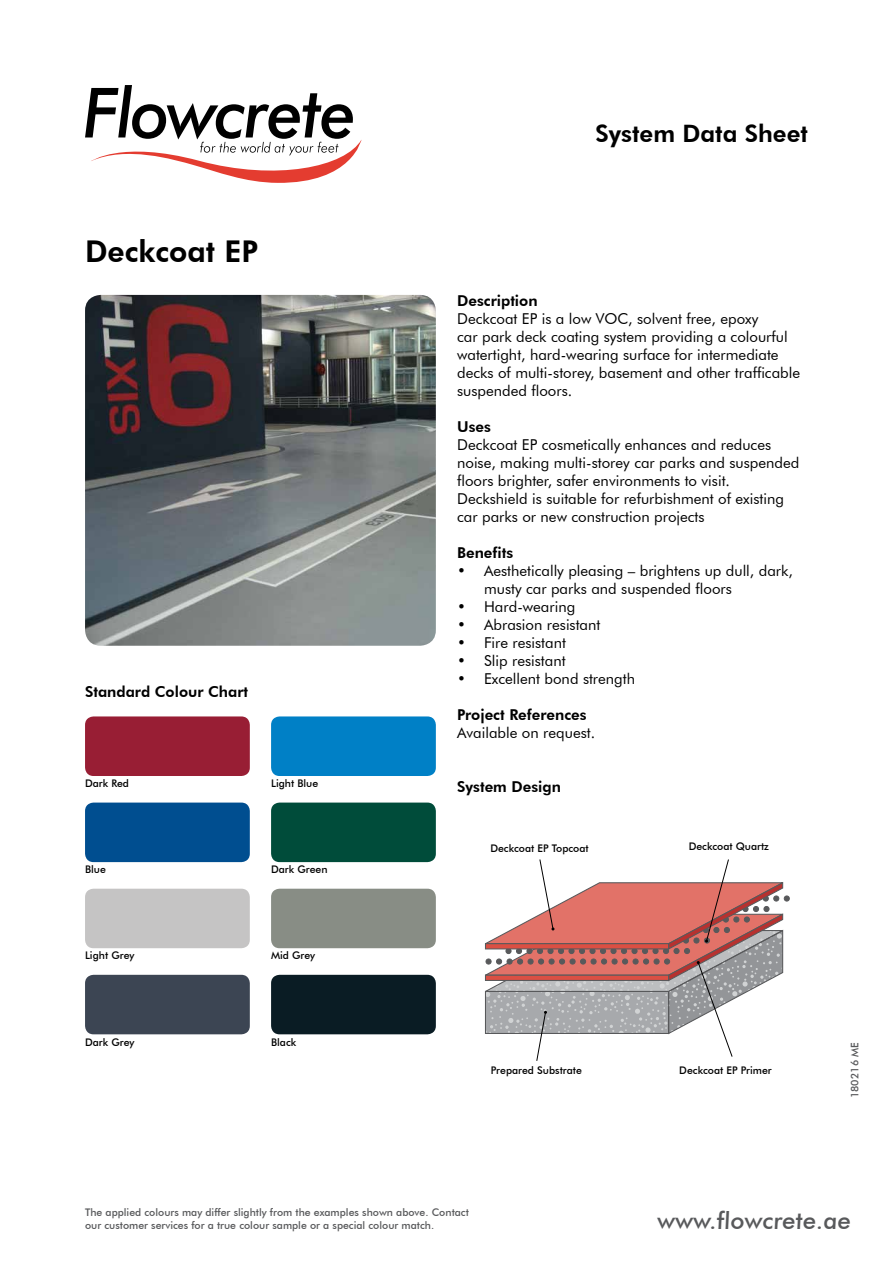
<style>
.page{position:relative;width:893px;height:1263px;background:#fff}
.page>*{position:absolute;margin:0;border:0;box-sizing:border-box;transform-origin:0 0}
.t1{font:800 30px "Futura BT";color:#000}
.t2{font:500 24px "Futura BT";color:#58595b}
.t3{font:800 24px "Futura BT";color:#000}
.t4{font:15px/18px "Futura BT";color:#000}
.t5{font:800 15px "Futura BT";color:#000}
.t6{font:500 10.5px/12.6px "Futura BT";color:#58595b}
.t7{font:500 10.5px "Futura BT";color:#000}
</style>
<div class="page">
<div style="left:271px;top:802px;width:165px;height:60px;background:#004c3a;border-radius:9px"></div>
<div style="left:85px;top:802px;width:165px;height:60px;background:#004e90;border-radius:9px"></div>
<div style="left:85px;top:716px;width:165px;height:60px;background:#981e34;border-radius:9px"></div>
<div style="left:85px;top:889px;width:165px;height:59px;background:#c5c4c4;border-radius:9px"></div>
<div style="left:85px;top:975px;width:165px;height:59px;background:#3c4553;border-radius:9px"></div>
<div style="left:271px;top:716px;width:165px;height:60px;background:#0080c6;border-radius:9px"></div>
<div style="left:271px;top:889px;width:165px;height:59px;background:#888d85;border-radius:9px"></div>
<div style="left:271px;top:975px;width:165px;height:59px;background:#0a1c24;border-radius:9px"></div>
<svg style="left:85px;top:85px;width:276px;height:98px"></svg>
<img style="left:85px;top:295px;width:351px;height:351px">
<svg style="left:485px;top:859px;width:305px;height:202px"></svg>
<h1 class="t1" style="left:85px;top:233px;width:175px">Deckcoat EP</h1>
<p class="t5" style="left:85px;top:683px;width:165px">Standard Colour Chart</p>
<p class="t7" style="left:85px;top:777px;width:45px">Dark Red</p>
<p class="t7" style="left:271px;top:777px;width:49px">Light Blue</p>
<p class="t7" style="left:85px;top:863px;width:22px">Blue</p>
<p class="t7" style="left:271px;top:863px;width:58px">Dark Green</p>
<p class="t7" style="left:85px;top:949px;width:51px">Light Grey</p>
<p class="t7" style="left:85px;top:1035px;width:51px">Dark Grey</p>
<p class="t7" style="left:271px;top:949px;width:46px">Mid Grey</p>
<p class="t7" style="left:271px;top:1035px;width:27px">Black</p>
<h2 class="t3" style="left:595px;top:118px;width:214px">System Data Sheet</h2>
<p class="t5" style="left:457px;top:292px;width:82px">Description</p>
<p class="t4" style="left:457px;top:310px;width:345px">Deckcoat EP is a low VOC, solvent free, epoxy<br>car park deck coating system providing a colourful watertight, hard-wearing surface for intermediate decks of multi-storey, basement and other trafficable suspended floors.</p>
<p class="t5" style="left:457px;top:418px;width:35px">Uses</p>
<p class="t4" style="left:457px;top:436px;width:344px">Deckcoat EP cosmetically enhances and reduces noise, making multi-storey car parks and suspended floors brighter, safer environments to visit.<br>Deckshield is suitable for refurbishment of existing car parks or new construction projects</p>
<p class="t5" style="left:457px;top:544px;width:58px">Benefits</p>
<p class="t4" style="left:484px;top:562px;width:310px;text-indent:-27px">• Aesthetically pleasing – brightens up dull, dark, musty car parks and suspended floors</p>
<p class="t4" style="left:457px;top:598px;width:120px">• Hard-wearing</p>
<p class="t4" style="left:457px;top:616px;width:145px">• Abrasion resistant</p>
<p class="t4" style="left:457px;top:634px;width:110px">• Fire resistant</p>
<p class="t4" style="left:457px;top:652px;width:110px">• Slip resistant</p>
<p class="t4" style="left:457px;top:670px;width:179px">• Excellent bond strength</p>
<p class="t5" style="left:457px;top:706px;width:131px">Project References</p>
<p class="t4" style="left:457px;top:724px;width:139px">Available on request.</p>
<p class="t5" style="left:457px;top:778px;width:105px">System Design</p>
<p class="t7" style="left:490px;top:841px;width:100px">Deckcoat EP Topcoat</p>
<p class="t7" style="left:689px;top:840px;width:82px">Deckcoat Quartz</p>
<p class="t7" style="left:491px;top:1064px;width:93px">Prepared Substrate</p>
<p class="t7" style="left:679px;top:1064px;width:94px">Deckcoat EP Primer</p>
<p class="t6" style="left:848px;top:1098px;width:57px;rotate:-90deg">180216 ME</p>
<p class="t6" style="left:85px;top:1206px;width:385px">The applied colours may differ slightly from the examples shown above. Contact our customer services for a true colour sample or a special colour match.</p>
<h2 class="t2" style="left:657px;top:1206px;width:197px">www.flowcrete.ae</h2>
</div>
